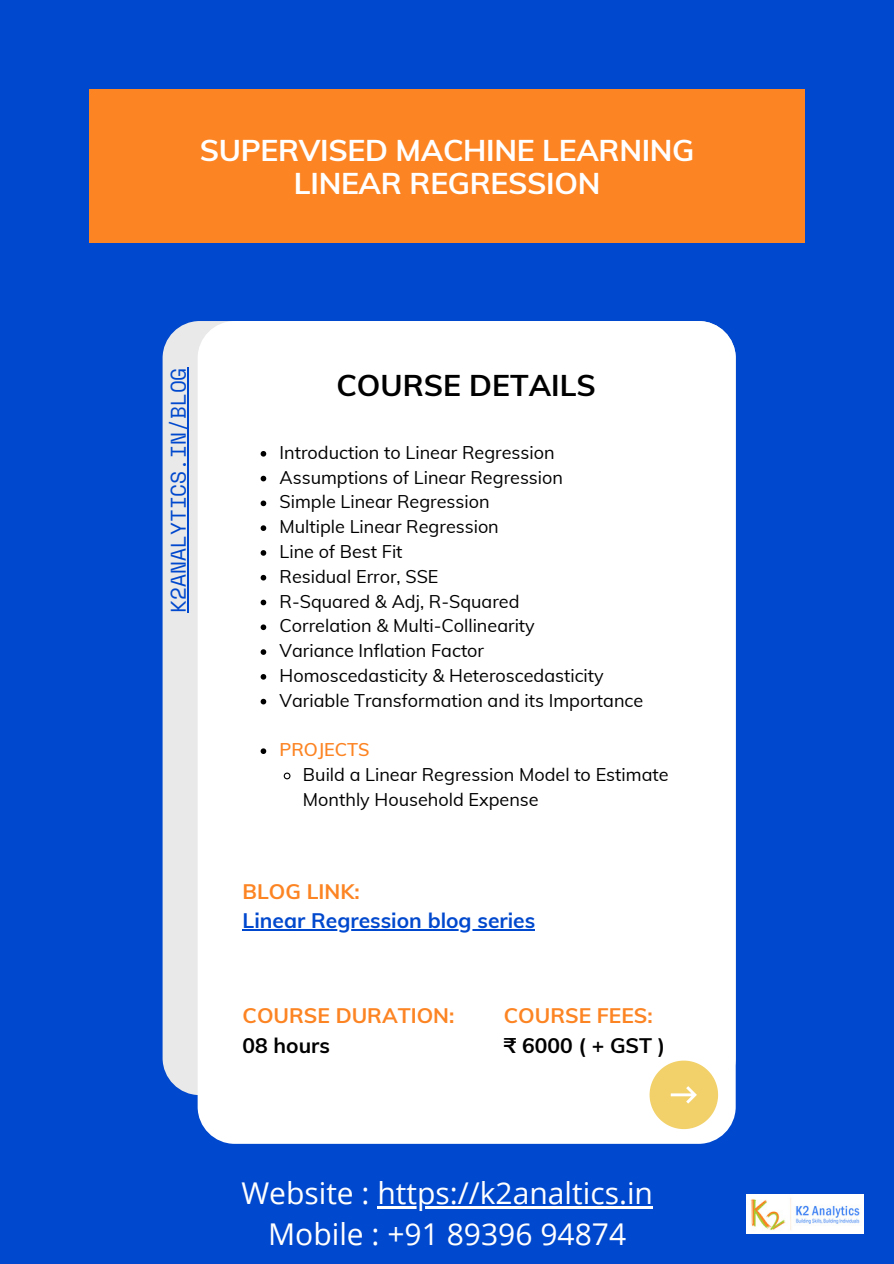
<style>
.page{position:relative;width:894px;height:1264px;background:#fff}
.page>*{position:absolute;margin:0;border:0;box-sizing:border-box;transform-origin:0 0}
.t1{font:30px/41.7px "Open Sans";color:#fff;text-align:center}
.t2{font:700 30px/32.5px "Muli";letter-spacing:-.01em;color:#fff;text-align:center}
.t3{font:700 30px "Muli";color:#000}
.t4{font:700 21px "Muli";color:#fc8423}
.t5{font:700 21px "Muli";color:#0048cd}
.t6{font:21px "Space Mono";color:#0048cd}
.t7{font:700 21px "Muli";color:#000}
.t8{font:18px/24.8px "Muli";color:#000}
.t9{font:600 18px "Muli";color:#fc8423}
</style>
<div class="page">
<div style="left:0;top:0;width:893px;height:1263px;background:#0048cd"></div>
<div style="left:162px;top:321px;width:573px;height:774px;background:#e9e9e9;border-radius:37px"></div>
<div style="left:197px;top:321px;width:538px;height:822px;background:#fff;border-radius:37px"></div>
<svg style="left:649px;top:1060px;width:68px;height:69px"></svg>
<div style="left:89px;top:89px;width:715px;height:153px;background:#fc8423"></div>
<svg style="left:260px;top:451px;width:6px;height:5px"></svg>
<svg style="left:260px;top:476px;width:6px;height:5px"></svg>
<svg style="left:260px;top:500px;width:6px;height:6px"></svg>
<svg style="left:260px;top:525px;width:6px;height:6px"></svg>
<svg style="left:260px;top:550px;width:6px;height:5px"></svg>
<svg style="left:260px;top:575px;width:6px;height:5px"></svg>
<svg style="left:260px;top:599px;width:6px;height:6px"></svg>
<svg style="left:260px;top:624px;width:6px;height:6px"></svg>
<svg style="left:260px;top:649px;width:6px;height:6px"></svg>
<svg style="left:260px;top:674px;width:6px;height:5px"></svg>
<svg style="left:260px;top:698px;width:6px;height:6px"></svg>
<svg style="left:260px;top:748px;width:6px;height:6px"></svg>
<svg style="left:283px;top:772px;width:8px;height:8px"></svg>
<hr style="left:242px;top:929px;width:293px;height:1px;background:#0048cd">
<hr style="left:187px;top:367px;width:2px;height:245px;background:#0048cd">
<hr style="left:377px;top:1205px;width:276px;height:3px;background:#fff">
<img style="left:746px;top:1194px;width:117px;height:39px">
<h1 class="t2" style="left:200px;top:133px;width:496px">SUPERVISED MACHINE LEARNING<br>LINEAR REGRESSION</h1>
<p class="t6" style="left:162px;top:612px;width:246px;rotate:-90deg">K2ANALYTICS.IN/BLOG</p>
<h1 class="t3" style="left:336px;top:366px;width:261px">COURSE DETAILS</h1>
<p class="t8" style="left:279px;top:439px;width:365px">Introduction to Linear Regression<br>Assumptions of Linear Regression<br>Simple Linear Regression<br>Multiple Linear Regression<br>Line of Best Fit<br>Residual Error, SSE<br>R-Squared &amp; Adj, R-Squared<br>Correlation &amp; Multi-Collinearity<br>Variance Inflation Factor<br>Homoscedasticity &amp; Heteroscedasticity<br>Variable Transformation and its Importance</p>
<p class="t9" style="left:279px;top:738px;width:92px">PROJECTS</p>
<p class="t8" style="left:303px;top:761px;width:367px">Build a Linear Regression Model to Estimate<br>Monthly Household Expense</p>
<p class="t4" style="left:242px;top:877px;width:118px">BLOG LINK:</p>
<p class="t5" style="left:242px;top:906px;width:294px">Linear Regression blog series</p>
<p class="t4" style="left:242px;top:1002px;width:213px">COURSE DURATION:</p>
<p class="t7" style="left:242px;top:1031px;width:89px">08 hours</p>
<p class="t4" style="left:503px;top:1002px;width:150px">COURSE FEES:</p>
<p class="t7" style="left:503px;top:1031px;width:163px">₹ 6000 ( + GST )</p>
<h1 class="t1" style="left:241px;top:1171px;width:413px">Website : https://k2analtics.in<br>Mobile : +91 89396 94874</h1>
</div>
